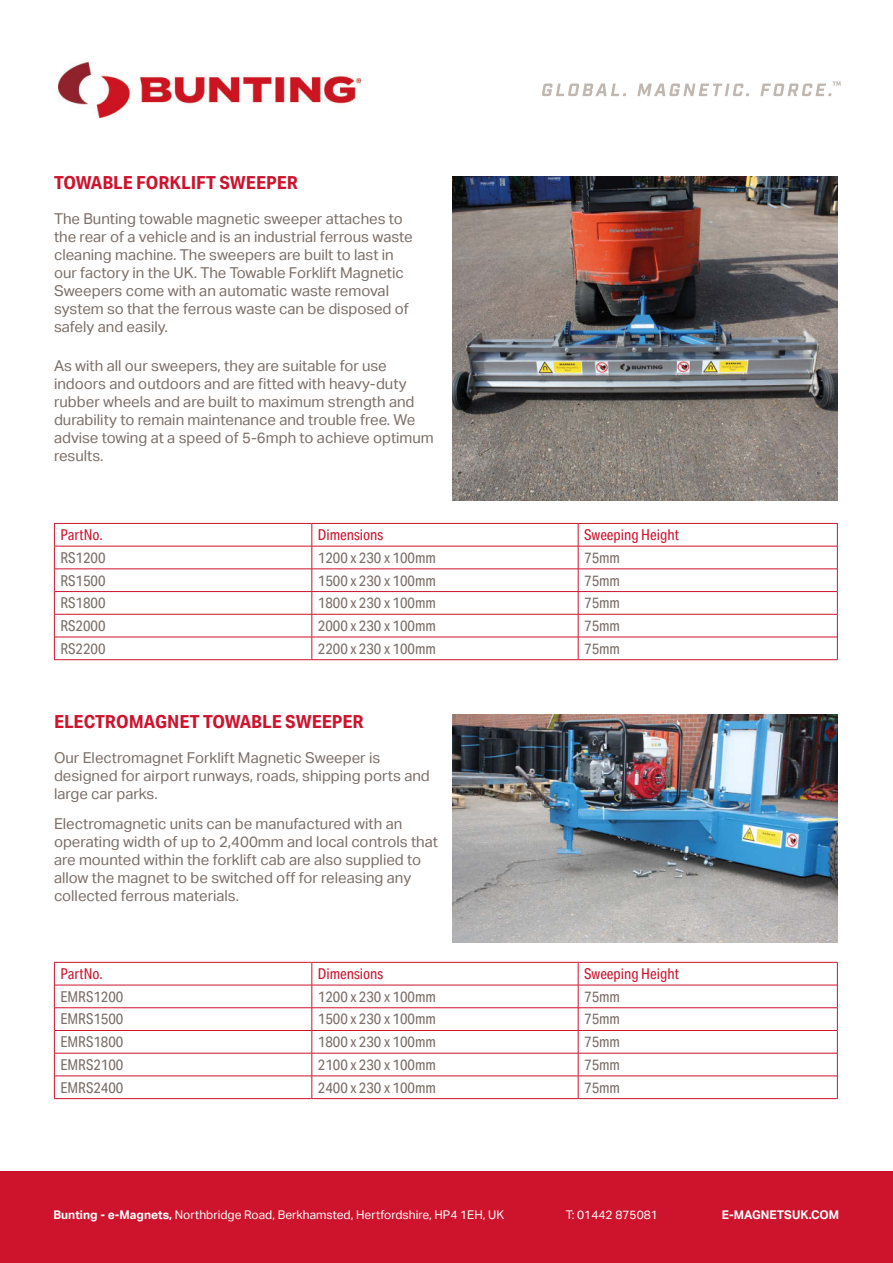
<style>
.page{position:relative;width:893px;height:1263px;background:#fff}
.page>*{position:absolute;margin:0;border:0;box-sizing:border-box;transform-origin:0 0}
.t1{font:700 18px "Aktiv Grotesk Cd";color:#ce132d;scale:1.12 1}
.t2{font:15px/18px "Aktiv Grotesk";color:#7b6e67}
.t3{font:15px "Aktiv Grotesk Cd";color:#7b6e67}
.t4{font:15px "Aktiv Grotesk Cd";color:#ce132d}
.t5{font:12px "Aktiv Grotesk";color:#fff}
.t6{font:700 12px "Aktiv Grotesk";color:#fff}
.s1{font-weight:700}
</style>
<div class="page">
<img style="left:58px;top:62px;width:303px;height:56px">
<svg style="left:542px;top:84px;width:84px;height:12px"></svg>
<svg style="left:637px;top:84px;width:112px;height:12px"></svg>
<svg style="left:760px;top:81px;width:81px;height:15px"></svg>
<div style="left:0;top:1171px;width:893px;height:92px;background:#ce132d"></div>
<img style="left:453px;top:176px;width:385px;height:325px">
<svg style="left:54px;top:523px;width:784px;height:136px"></svg>
<hr style="left:54px;top:659px;width:258px;height:1px;background:#ce132d">
<hr style="left:312px;top:659px;width:266px;height:1px;background:#ce132d">
<hr style="left:578px;top:659px;width:260px;height:1px;background:#ce132d">
<img style="left:453px;top:715px;width:385px;height:227px">
<svg style="left:54px;top:962px;width:784px;height:136px"></svg>
<hr style="left:54px;top:1098px;width:258px;height:1px;background:#ce132d">
<hr style="left:312px;top:1098px;width:266px;height:1px;background:#ce132d">
<hr style="left:578px;top:1098px;width:260px;height:1px;background:#ce132d">
<p class="t1" style="left:54px;top:172px;width:219px">TOWABLE FORKLIFT SWEEPER</p>
<p class="t2" style="left:54px;top:211px;width:360px">The Bunting towable magnetic sweeper attaches to the rear of a vehicle and is an industrial ferrous waste cleaning machine. The sweepers are built to last in our factory in the UK. The Towable Forklift Magnetic Sweepers come with an automatic waste removal system so that the ferrous waste can be disposed of safely and easily.</p>
<p class="t2" style="left:54px;top:358px;width:381px">As with all our sweepers, they are suitable for use indoors and outdoors and are fitted with heavy-duty rubber wheels and are built to maximum strength and durability to remain maintenance and trouble free. We advise towing at a speed of 5-6mph to achieve optimum results.</p>
<p class="t4" style="left:60px;top:529px;width:44px">PartNo.</p>
<p class="t4" style="left:318px;top:529px;width:67px">Dimensions</p>
<p class="t4" style="left:584px;top:529px;width:96px">Sweeping Height</p>
<p class="t3" style="left:60px;top:552px;width:47px">RS1200</p>
<p class="t3" style="left:318px;top:552px;width:120px">1200 x 230 x 100mm</p>
<p class="t3" style="left:584px;top:552px;width:37px">75mm</p>
<p class="t3" style="left:60px;top:574px;width:47px">RS1500</p>
<p class="t3" style="left:318px;top:574px;width:120px">1500 x 230 x 100mm</p>
<p class="t3" style="left:584px;top:574px;width:37px">75mm</p>
<p class="t3" style="left:60px;top:597px;width:47px">RS1800</p>
<p class="t3" style="left:318px;top:597px;width:120px">1800 x 230 x 100mm</p>
<p class="t3" style="left:584px;top:597px;width:37px">75mm</p>
<p class="t3" style="left:60px;top:620px;width:47px">RS2000</p>
<p class="t3" style="left:318px;top:620px;width:120px">2000 x 230 x 100mm</p>
<p class="t3" style="left:584px;top:620px;width:37px">75mm</p>
<p class="t3" style="left:60px;top:642px;width:47px">RS2200</p>
<p class="t3" style="left:318px;top:642px;width:120px">2200 x 230 x 100mm</p>
<p class="t3" style="left:584px;top:642px;width:37px">75mm</p>
<p class="t1" style="left:54px;top:711px;width:278px">ELECTROMAGNET TOWABLE SWEEPER</p>
<p class="t2" style="left:54px;top:749px;width:377px">Our Electromagnet Forklift Magnetic Sweeper is designed for airport runways, roads, shipping ports and large car parks.</p>
<p class="t2" style="left:54px;top:816px;width:386px">Electromagnetic units can be manufactured with an operating width of up to 2,400mm and local controls that are mounted within the forklift cab are also supplied to allow the magnet to be switched off for releasing any collected ferrous materials.</p>
<p class="t4" style="left:60px;top:968px;width:44px">PartNo.</p>
<p class="t4" style="left:318px;top:968px;width:67px">Dimensions</p>
<p class="t4" style="left:584px;top:968px;width:96px">Sweeping Height</p>
<p class="t3" style="left:60px;top:990px;width:65px">EMRS1200</p>
<p class="t3" style="left:318px;top:990px;width:120px">1200 x 230 x 100mm</p>
<p class="t3" style="left:584px;top:990px;width:37px">75mm</p>
<p class="t3" style="left:60px;top:1013px;width:65px">EMRS1500</p>
<p class="t3" style="left:318px;top:1013px;width:120px">1500 x 230 x 100mm</p>
<p class="t3" style="left:584px;top:1013px;width:37px">75mm</p>
<p class="t3" style="left:60px;top:1036px;width:65px">EMRS1800</p>
<p class="t3" style="left:318px;top:1036px;width:120px">1800 x 230 x 100mm</p>
<p class="t3" style="left:584px;top:1036px;width:37px">75mm</p>
<p class="t3" style="left:60px;top:1059px;width:65px">EMRS2100</p>
<p class="t3" style="left:318px;top:1059px;width:120px">2100 x 230 x 100mm</p>
<p class="t3" style="left:584px;top:1059px;width:37px">75mm</p>
<p class="t3" style="left:60px;top:1081px;width:65px">EMRS2400</p>
<p class="t3" style="left:318px;top:1081px;width:120px">2400 x 230 x 100mm</p>
<p class="t3" style="left:584px;top:1081px;width:37px">75mm</p>
<p class="t5" style="left:53px;top:1210px;width:452px"><span class="s1">Bunting - e-Magnets,</span> Northbridge Road, Berkhamsted, Hertfordshire, HP4 1EH, UK</p>
<p class="t5" style="left:566px;top:1210px;width:94px">T: 01442 875081</p>
<p class="t6" style="left:722px;top:1210px;width:119px">E-MAGNETSUK.COM</p>
</div>
